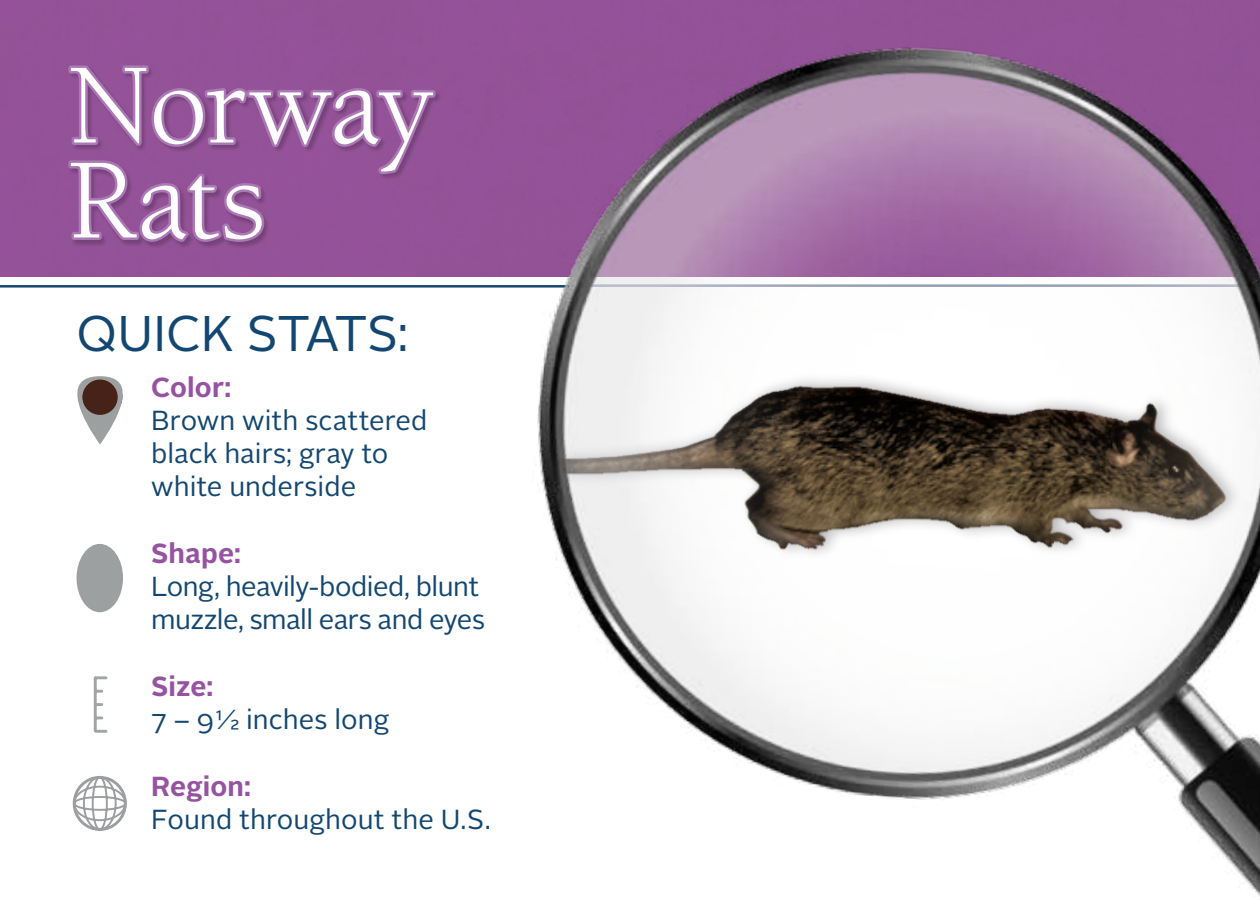
<style>
.page{position:relative;width:1260px;height:900px;background:#fff}
.page>*{position:absolute;margin:0;border:0;box-sizing:border-box;transform-origin:0 0}
.t1{font:117.5px/95px "Berkeley";letter-spacing:-.015em;color:#fff}
.t2{font:50px "Alright Sans";letter-spacing:-.005em;color:#134771}
.t3{font:27.5px/33px "Alright Sans";color:#134771}
.t4{font:27.5px/33px "Alright Sans";letter-spacing:-.02em;color:#134771}
.s1{font-weight:700;color:#9653a1}
</style>
<div class="page">
<hr style="left:0;top:285px;width:587px;height:3px;background:#134771">
<div style="left:0;top:0;width:522px;height:276px;background:#945298"></div>
<div style="left:69px;top:66px;width:373px;height:182px;background:#000;opacity:.2"></div>
<svg style="left:66px;top:61px;width:372px;height:183px;background:#96589b"></svg>
<svg style="left:77px;top:376px;width:46px;height:69px"></svg>
<div style="left:77px;top:544px;width:46px;height:68px;background:#9da0a1;border-radius:50%"></div>
<hr style="left:94px;top:678px;width:3px;height:53px;background:#a1a4a5">
<svg style="left:96px;top:676px;width:10px;height:3px"></svg>
<svg style="left:96px;top:730px;width:10px;height:3px"></svg>
<svg style="left:97px;top:703px;width:5px;height:3px"></svg>
<svg style="left:97px;top:690px;width:5px;height:3px"></svg>
<svg style="left:97px;top:716px;width:5px;height:3px"></svg>
<svg style="left:73px;top:776px;width:54px;height:55px"></svg>
<img style="left:522px;top:0;width:738px;height:897px">
<p class="t1" style="left:68px;top:61px;width:367px">Norway<br>Rats</p>
<p class="t2" style="left:77px;top:300px;width:333px">Qu ick Stats:</p>
<p class="t3" style="left:151px;top:372px;width:278px"><span class="s1">Color:<br></span>Brown with scattered black hairs; gray to white underside</p>
<p class="t4" style="left:151px;top:537px;width:335px"><span class="s1">Shape:<br></span>Long, heavily-bodied, blunt muzzle, small ears and eyes</p>
<p class="t3" style="left:151px;top:670px;width:240px"><span class="s1">Size:<br></span>7 – 9¹⁄2 inches long</p>
<p class="t3" style="left:151px;top:770px;width:341px"><span class="s1">Region:<br></span>Found throughout the U.S.</p>
</div>
